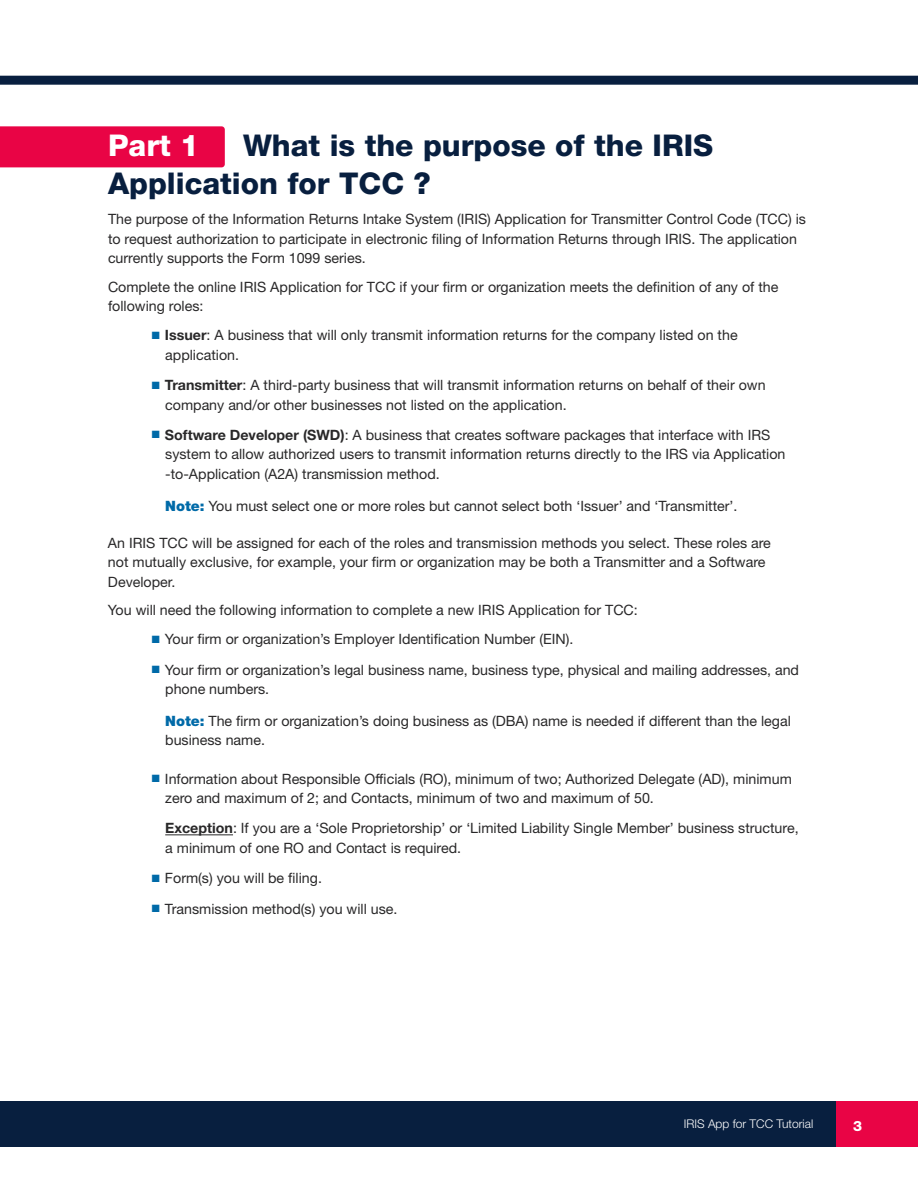
<style>
.page{position:relative;width:918px;height:1188px;background:#fff}
.page>*{position:absolute;margin:0;border:0;box-sizing:border-box;transform-origin:0 0}
.t1{font:800 30px/37.5px "Helvetica Neue LT Std";color:#081f3f}
.t2{font:800 30px "Helvetica Neue LT Std";color:#fff}
.t3{font:14.25px/19.5px "Helvetica Neue LT Std";color:#292829}
.t4{font:800 14.25px "Helvetica Neue LT Std";color:#fff}
.t5{font:300 12px "Helvetica Neue LT Std";color:#fff}
.s1{color:#006aa8}
.s2{font-weight:700}
.s3{font-weight:900;color:#006aa8}
</style>
<div class="page">
<div style="left:0;top:76px;width:918px;height:9px;background:#081f3f"></div>
<div style="left:0;top:1101px;width:864px;height:46px;background:#081f3f"></div>
<div style="left:836px;top:1101px;width:82px;height:46px;background:#e90445"></div>
<div style="left:0;top:126px;width:225px;height:41px;background:#e90445"></div>
<hr style="left:165px;top:834px;width:68px;height:1px;background:#292829">
<h1 class="t1" style="left:108px;top:127px;width:607px;text-indent:135px">What is the purpose of the IRIS<br>Application for TCC ?</h1>
<p class="t3" style="left:108px;top:209px;width:700px">The purpose of the Information Returns Intake System (IRIS) Application for Transmitter Control Code (TCC) is to request authorization to participate in electronic filing of Information Returns through IRIS. The application currently supports the Form 1099 series.</p>
<p class="t3" style="left:108px;top:277px;width:672px">Complete the online IRIS Application for TCC if your firm or organization meets the definition of any of the following roles:</p>
<p class="t3" style="left:165px;top:325px;width:574px;text-indent:-13px"><span class="s1">■</span> <span class="s2">Issuer</span>: A business that will only transmit information returns for the company listed on the application.</p>
<p class="t3" style="left:165px;top:375px;width:602px;text-indent:-13px"><span class="s1">■</span> <span class="s2">Transmitter</span>: A third-party business that will transmit information returns on behalf of their own company and/or other businesses not listed on the application.</p>
<p class="t3" style="left:165px;top:425px;width:622px;text-indent:-13px"><span class="s1">■</span> <span class="s2">Software Developer (SWD)</span>: A business that creates software packages that interface with IRS system to allow authorized users to transmit information returns directly to the IRS via Application -to-Application (A2A) transmission method.</p>
<p class="t3" style="left:165px;top:496px;width:574px"><span class="s3">Note:</span> You must select one or more roles but cannot select both ‘Issuer’ and ‘Transmitter’.</p>
<p class="t3" style="left:108px;top:533px;width:664px">An IRIS TCC will be assigned for each of the roles and transmission methods you select. These roles are not mutually exclusive, for example, your firm or organization may be both a Transmitter and a Software<br>Developer.</p>
<p class="t3" style="left:108px;top:600px;width:531px">You will need the following information to complete a new IRIS Application for TCC:</p>
<p class="t3" style="left:152px;top:629px;width:423px"><span class="s1">■</span> Your firm or organization’s Employer Identification Number (EIN).</p>
<p class="t3" style="left:165px;top:660px;width:635px;text-indent:-13px"><span class="s1">■</span> Your firm or organization’s legal business name, business type, physical and mailing addresses, and phone numbers.</p>
<p class="t3" style="left:165px;top:711px;width:627px"><span class="s3">Note:</span> The firm or organization’s doing business as (DBA) name is needed if different than the legal business name.</p>
<p class="t3" style="left:165px;top:769px;width:628px;text-indent:-13px"><span class="s1">■</span> Information about Responsible Officials (RO), minimum of two; Authorized Delegate (AD), minimum zero and maximum of 2; and Contacts, minimum of two and maximum of 50.</p>
<p class="t3" style="left:165px;top:818px;width:635px"><span class="s2">Exception</span>: If you are a ‘Sole Proprietorship’ or ‘Limited Liability Single Member’ business structure, a minimum of one RO and Contact is required.</p>
<p class="t3" style="left:152px;top:868px;width:172px"><span class="s1">■</span> Form(s) you will be filing.</p>
<p class="t3" style="left:152px;top:899px;width:247px"><span class="s1">■</span> Transmission method(s) you will use.</p>
<h1 class="t2" style="left:108px;top:128px;width:93px">Part 1</h1>
<p class="t5" style="left:684px;top:1116px;width:131px">IRIS App for TCC Tutorial</p>
<p class="t4" style="left:853px;top:1118px;width:10px">3</p>
</div>
